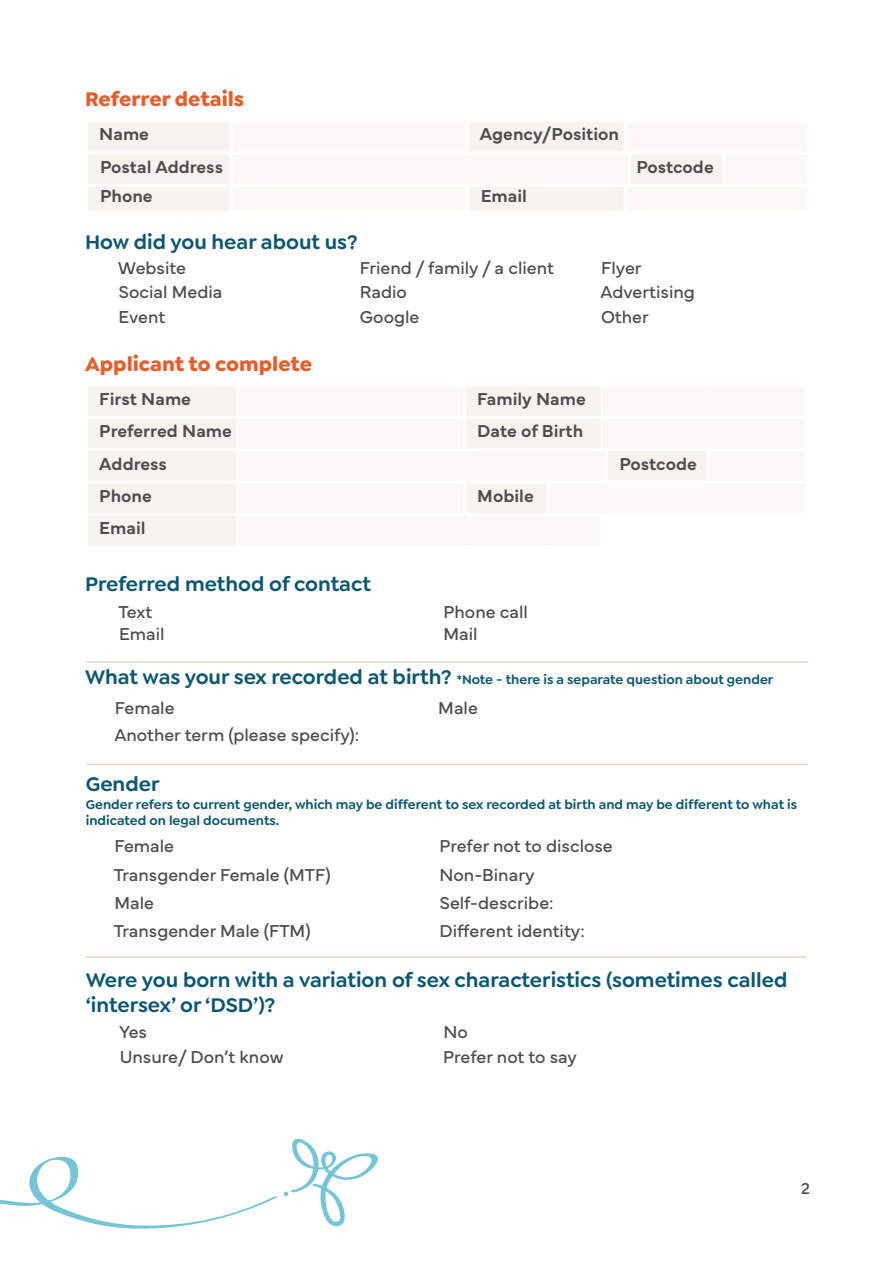
<style>
.page{position:relative;width:893px;height:1263px;background:#fff}
.page>*{position:absolute;margin:0;border:0;box-sizing:border-box;transform-origin:0 0}
.t1{font:600 21px/25.5px "Goldplay";color:#0b5772}
.t2{font:700 21px "Goldplay";color:#e35f2d}
.t3{font:18px/24.8px "Mundial";color:#4d4d4f}
.t4{font:600 18px "Mundial";color:#4d4d4f}
.t5{font:16.5px "Mundial";color:#4d4d4f}
.t6{font:600 13.5px/16.5px "Goldplay";color:#0b5772}
.s1{font-size:21px}
</style>
<div class="page">
<svg style="left:284px;top:1138px;width:94px;height:89px"></svg>
<svg style="left:0;top:1157px;width:278px;height:72px"></svg>
<div style="left:88px;top:122px;width:141px;height:89px;background:#f7f4ef"></div>
<div style="left:469px;top:122px;width:253px;height:89px;background:#f7f4ef"></div>
<hr style="left:624px;top:122px;width:3px;height:29px;background:#fff">
<hr style="left:85px;top:151px;width:146px;height:3px;background:#fff">
<hr style="left:467px;top:151px;width:158px;height:3px;background:#fff">
<svg style="left:625px;top:151px;width:5px;height:3px"></svg>
<hr style="left:630px;top:151px;width:94px;height:3px;background:#fff">
<hr style="left:628px;top:154px;width:3px;height:30px;background:#fff">
<hr style="left:85px;top:184px;width:146px;height:3px;background:#fff">
<hr style="left:467px;top:184px;width:158px;height:3px;background:#fff">
<svg style="left:625px;top:184px;width:5px;height:3px"></svg>
<hr style="left:624px;top:187px;width:3px;height:24px;background:#fff">
<hr style="left:630px;top:184px;width:94px;height:3px;background:#fff">
<div style="left:88px;top:387px;width:149px;height:158px;background:#f7f4ef"></div>
<div style="left:466px;top:387px;width:241px;height:126px;background:#faf9f6"></div>
<div style="left:708px;top:450px;width:98px;height:32px;background:#faf9f6"></div>
<hr style="left:601px;top:386px;width:3px;height:30px;background:#fff">
<hr style="left:85px;top:416px;width:153px;height:3px;background:#fff">
<hr style="left:465px;top:416px;width:83px;height:3px;background:#fff">
<hr style="left:548px;top:416px;width:54px;height:3px;background:#fff">
<svg style="left:602px;top:416px;width:5px;height:3px"></svg>
<hr style="left:601px;top:419px;width:3px;height:29px;background:#fff">
<hr style="left:607px;top:416px;width:101px;height:3px;background:#fff">
<hr style="left:85px;top:448px;width:153px;height:3px;background:#fff">
<hr style="left:465px;top:448px;width:83px;height:3px;background:#fff">
<hr style="left:548px;top:448px;width:54px;height:3px;background:#fff">
<svg style="left:602px;top:448px;width:5px;height:3px"></svg>
<hr style="left:607px;top:448px;width:101px;height:3px;background:#fff">
<hr style="left:605px;top:451px;width:3px;height:30px;background:#fff">
<hr style="left:708px;top:448px;width:100px;height:3px;background:#fff">
<hr style="left:707px;top:451px;width:3px;height:30px;background:#fff">
<hr style="left:805px;top:451px;width:3px;height:30px;background:#fff">
<hr style="left:85px;top:481px;width:153px;height:3px;background:#fff">
<hr style="left:465px;top:481px;width:83px;height:3px;background:#fff">
<hr style="left:548px;top:481px;width:54px;height:3px;background:#fff">
<hr style="left:547px;top:484px;width:3px;height:29px;background:#fff">
<svg style="left:602px;top:481px;width:5px;height:3px"></svg>
<hr style="left:607px;top:481px;width:101px;height:3px;background:#fff">
<hr style="left:708px;top:481px;width:100px;height:3px;background:#fff">
<hr style="left:85px;top:513px;width:153px;height:3px;background:#fff">
<hr style="left:86px;top:956px;width:720px;height:2px;background:#e1d7c6">
<hr style="left:87px;top:764px;width:720px;height:1px;background:#e1d7c6">
<hr style="left:87px;top:661px;width:721px;height:2px;background:#e1d7c6">
<p class="t2" style="left:85px;top:86px;width:161px">Referrer details</p>
<p class="t4" style="left:99px;top:120px;width:51px">Name</p>
<p class="t4" style="left:480px;top:120px;width:141px">Agency/Position</p>
<p class="t4" style="left:100px;top:152px;width:125px">Postal Address</p>
<p class="t4" style="left:636px;top:152px;width:79px">Postcode</p>
<p class="t4" style="left:100px;top:182px;width:54px">Phone</p>
<p class="t4" style="left:481px;top:182px;width:48px">Email</p>
<p class="t1" style="left:85px;top:229px;width:274px">How did you hear about us?</p>
<p class="t3" style="left:118px;top:253px;width:106px">Website<br>Social Media<br>Event</p>
<p class="t3" style="left:360px;top:253px;width:196px">Friend / family / a client<br>Radio<br>Google</p>
<p class="t3" style="left:601px;top:253px;width:96px">Flyer<br>Advertising<br>Other</p>
<p class="t2" style="left:85px;top:350px;width:228px">Applicant to complete</p>
<p class="t4" style="left:99px;top:384px;width:93px">First Name</p>
<p class="t4" style="left:477px;top:384px;width:110px">Family Name</p>
<p class="t4" style="left:99px;top:417px;width:134px">Preferred Name</p>
<p class="t4" style="left:477px;top:417px;width:107px">Date of Birth</p>
<p class="t4" style="left:99px;top:449px;width:69px">Address</p>
<p class="t4" style="left:619px;top:449px;width:79px">Postcode</p>
<p class="t4" style="left:99px;top:482px;width:54px">Phone</p>
<p class="t4" style="left:477px;top:482px;width:58px">Mobile</p>
<p class="t4" style="left:99px;top:514px;width:48px">Email</p>
<p class="t1" style="left:85px;top:571px;width:287px">Preferred method of contact</p>
<p class="t3" style="left:118px;top:600px;width:48px;line-height:21.6px">Text<br>Email</p>
<p class="t3" style="left:444px;top:600px;width:86px;line-height:21.6px">Phone call<br>Mail</p>
<p class="t6" style="left:85px;top:671px;width:690px"><span class="s1">What was your sex recorded at birth?</span> *Note - there is a separate question about gender</p>
<p class="t3" style="left:115px;top:693px;width:61px">Female</p>
<p class="t3" style="left:438px;top:693px;width:41px">Male</p>
<p class="t3" style="left:114px;top:721px;width:246px">Another term (please specify):</p>
<p class="t1" style="left:86px;top:771px;width:75px">Gender</p>
<p class="t6" style="left:86px;top:796px;width:713px">Gender refers to current gender, which may be different to sex recorded at birth and may be different to what is indicated on legal documents.</p>
<p class="t3" style="left:114px;top:830px;width:218px;line-height:28.3px">Female<br>Transgender Female (MTF)<br>Male<br>Transgender Male (FTM)</p>
<p class="t3" style="left:439px;top:830px;width:175px;line-height:28.3px">Prefer not to disclose<br>Non-Binary<br>Self-describe:<br>Different identity:</p>
<p class="t1" style="left:86px;top:967px;width:703px">Were you born with a variation of sex characteristics (sometimes called ‘intersex’ or ‘DSD’)?</p>
<p class="t3" style="left:119px;top:1018px;width:29px">Yes</p>
<p class="t3" style="left:443px;top:1018px;width:26px">No</p>
<p class="t3" style="left:120px;top:1043px;width:165px">Unsure/ Don’t know</p>
<p class="t3" style="left:443px;top:1043px;width:135px">Prefer not to say</p>
<p class="t5" style="left:801px;top:1176px;width:10px">2</p>
</div>
